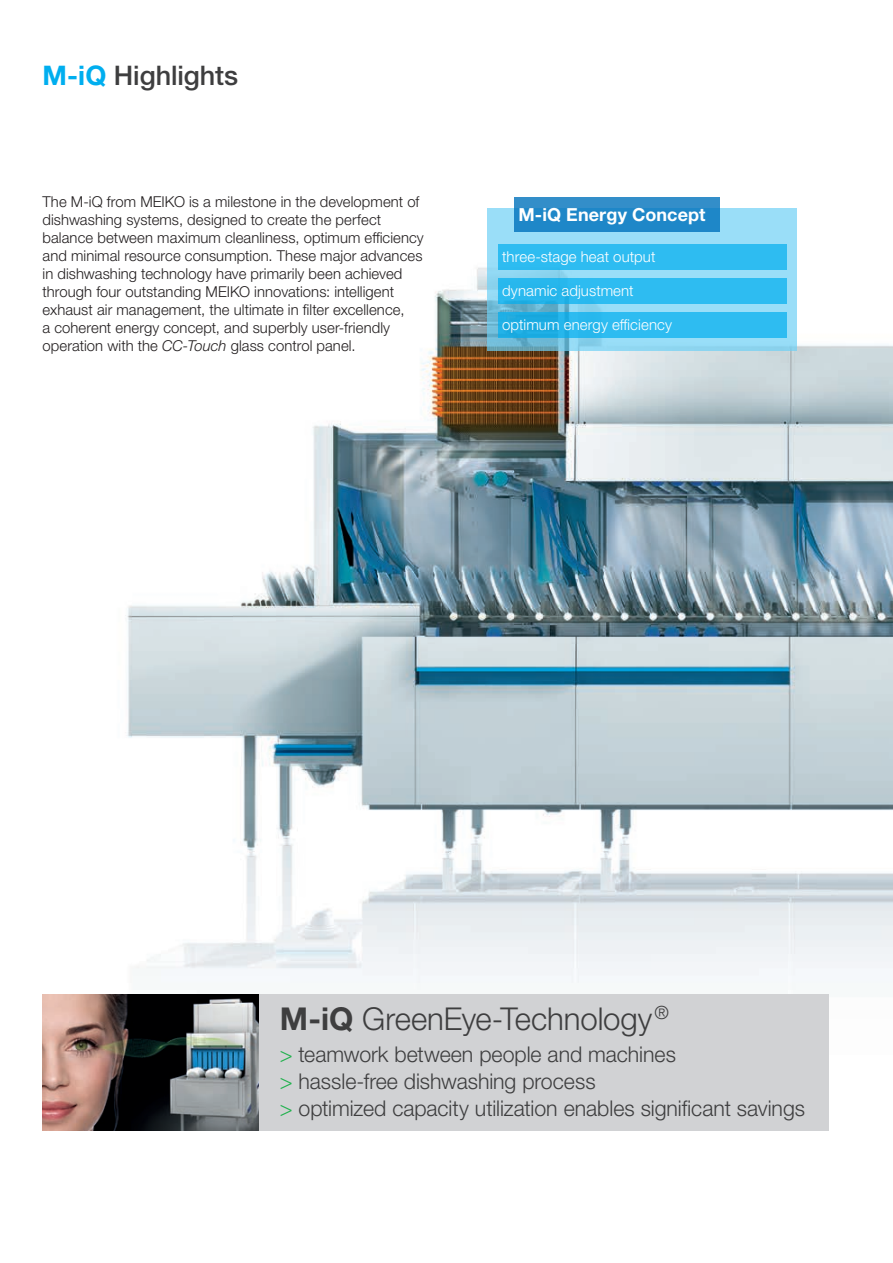
<style>
.page{position:relative;width:893px;height:1263px;background:#fff}
.page>*{position:absolute;margin:0;border:0;box-sizing:border-box;transform-origin:0 0}
.t1{font:300 31.5px "Helvetica Neue LTW1 G";letter-spacing:-.005em;color:#3e3e3f}
.t2{font:500 27px "Helvetica Neue LTW1 G";letter-spacing:-.005em;color:#3e3e3f}
.t3{font:300 21.75px/27px "Helvetica Neue LTW1 G";color:#3e3e3f}
.t4{font:700 18px "Helvetica Neue LTW1 G";letter-spacing:.01em;color:#fff}
.t5{font:300 15px/18px "Helvetica Neue LTW1 G";letter-spacing:.005em;color:#231f20}
.t6{font:300 15px "Helvetica Neue LTW1 G";letter-spacing:.005em;color:#fff}
.s1{font-weight:700;color:#00aeef}
.s2{font-style:italic}
.s3{font-weight:700}
.s4{color:#1eb14b}
</style>
<div class="page">
<img style="left:62px;top:197px;width:831px;height:798px">
<img style="left:43px;top:995px;width:216px;height:136px">
<div style="left:259px;top:995px;width:570px;height:136px;background:#d1d2d4"></div>
<svg style="left:487px;top:208px;width:309px;height:143px;background:#91d7f1"></svg>
<div style="left:514px;top:198px;width:206px;height:34px;background:linear-gradient(to bottom,#308dc9,#1885c8)"></div>
<div style="left:498px;top:244px;width:288px;height:26px;background:#2ebcf1"></div>
<div style="left:498px;top:278px;width:288px;height:26px;background:#2ebcf1"></div>
<div style="left:498px;top:312px;width:288px;height:26px;background:linear-gradient(to right,#1fafe5,#33c1f5)"></div>
<h2 class="t2" style="left:43px;top:59px;width:197px"><span class="s1">M-iQ</span> Highlights</h2>
<p class="t5" style="left:43px;top:193px;width:383px">The M-iQ from MEIKO is a milestone in the development of dishwashing systems, designed to create the perfect balance between maximum cleanliness, optimum efficiency and minimal resource consumption. These major advances in dishwashing technology have primarily been achieved through four outstanding MEIKO innovations: intelligent exhaust air management, the ultimate in filter excellence,<br>a coherent energy concept, and superbly user-friendly operation with the <span class="s2">CC-Touch</span> glass control panel.</p>
<p class="t4" style="left:518px;top:203px;width:189px">M-iQ Energy Concept</p>
<p class="t6" style="left:502px;top:248px;width:155px">three-stage heat output</p>
<p class="t6" style="left:502px;top:282px;width:133px">dynamic adjustment</p>
<p class="t6" style="left:502px;top:316px;width:171px">optimum energy efficiency</p>
<h1 class="t1" style="left:280px;top:999px;width:391px"><span class="s3">M-iQ</span> GreenEye-Technology<sup>®</sup></h1>
<h3 class="t3" style="left:280px;top:1041px;width:527px"><span class="s4">&gt;</span> teamwork between people and machines<br><span class="s4">&gt;</span> hassle-free dishwashing process<br><span class="s4">&gt;</span> optimized capacity utilization enables significant savings</h3>
</div>
